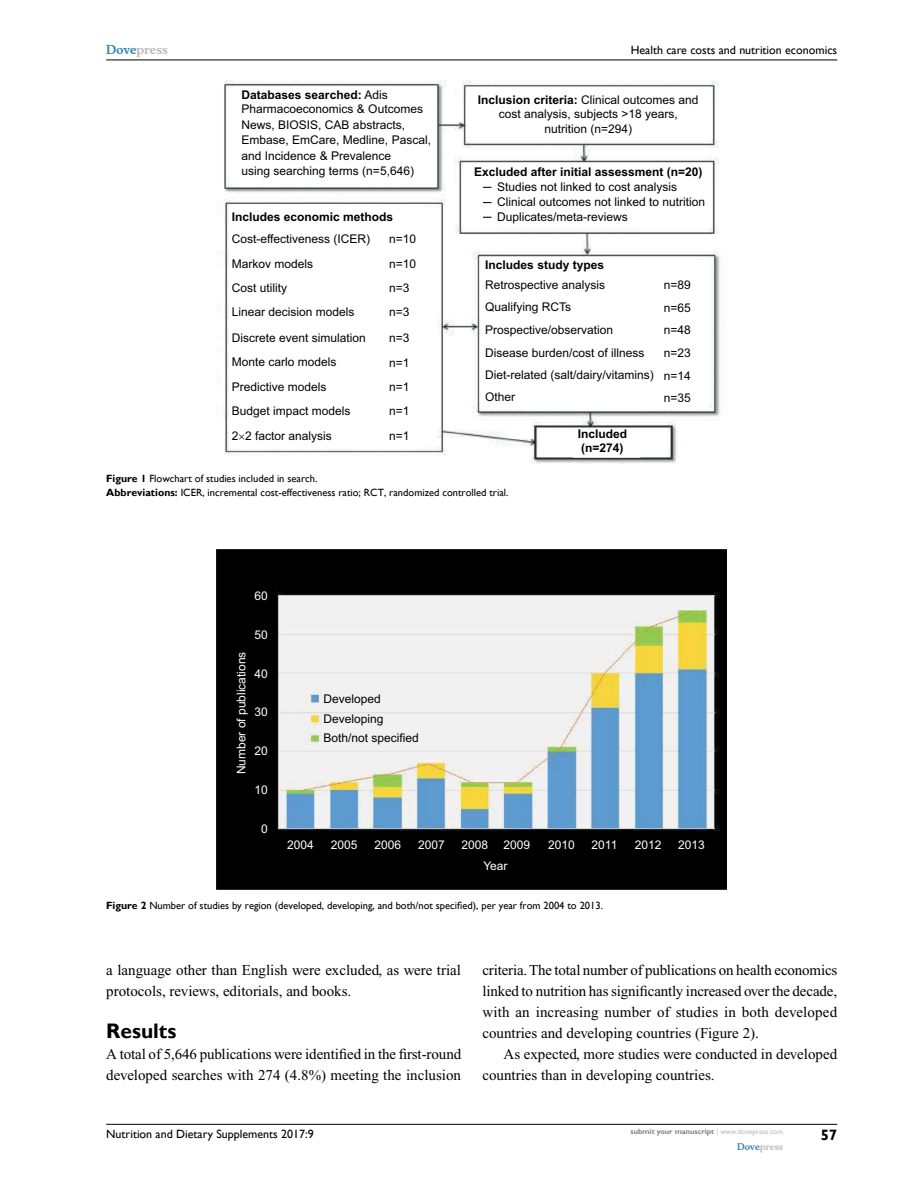
<style>
.page{position:relative;width:918px;height:1188px;background:#fff}
.page>*{position:absolute;margin:0;border:0;box-sizing:border-box;transform-origin:0 0}
.t1{font:700 21px "Gill Sans";color:#000}
.t2{font:15px/21px "Times New Roman";color:#000}
.t3{font:700 15px "Gill Sans";color:#000}
.t4{font:12px/24.6px "Arial";color:#000}
.t5{font:700 12px/14.4px "Arial";color:#000}
.t6{font:12px/21px "Arial";color:#fff}
.t7{font:12px "Gill Sans";color:#000}
.t8{font:12px/20.2px "Arial";color:#000}
.t9{font:700 12px "Musee";color:#b8babc}
.t10{font:10.5px/13.5px "Gill Sans";color:#000}
.t11{font:700 9px "Musee";color:#b8babc}
.t12{font:700 7.5px "Gill Sans";color:#808285}
.s1{color:#3785ad}
.s2{font-weight:700}
.s3{font-weight:400;color:#b8babc}
</style>
<div class="page">
<hr style="left:106px;top:1124px;width:731px;height:1px;background:#000">
<hr style="left:106px;top:60px;width:731px;height:1px;background:#000">
<img style="left:224px;top:81px;width:497px;height:382px">
<img style="left:217px;top:550px;width:510px;height:340px">
<svg style="left:239px;top:434px;width:5px;height:5px"></svg>
<p class="t9" style="left:106px;top:43px;width:63px"><span class="s1">Dove</span>press</p>
<p class="t7" style="left:631px;top:43px;width:208px">Health care costs and nutrition economics</p>
<p class="t4" style="left:242px;top:87px;width:191px;line-height:15.3px"><span class="s2">Databases searched:</span> Adis<br>Pharmacoeconomics &amp; Outcomes<br>News, BIOSIS, CAB abstracts,<br>Embase, EmCare, Medline, Pascal, and Incidence &amp; Prevalence<br>using searching terms (n=5,646)</p>
<p class="t4" style="left:478px;top:92px;width:222px;line-height:14.4px;text-align:center"><span class="s2">Inclusion criteria:</span> Clinical outcomes and cost analysis, subjects &gt;18 years, nutrition (n=294)</p>
<p class="t4" style="left:497px;top:179px;width:210px;line-height:15.1px">Studies not linked to cost analysis<br>Clinical outcomes not linked to nutrition</p>
<p class="t5" style="left:474px;top:164px;width:230px">Excluded after initial assessment (n=20)</p>
<p class="t4" style="left:497px;top:204px;width:132px">Duplicates/meta-reviews</p>
<p class="t5" style="left:232px;top:210px;width:163px">Includes economic methods</p>
<p class="t4" style="left:232px;top:227px;width:140px">Cost-effectiveness (ICER)<br>Markov models<br>Cost utility<br>Linear decision models<br>Discrete event simulation<br>Monte carlo models<br>Predictive models<br>Budget impact models<br>2 2 factor analysis</p>
<p class="t4" style="left:389px;top:227px;width:29px">n=10</p>
<p class="t4" style="left:389px;top:251px;width:29px">n=10 n=3 n=3 n=3 n=1</p>
<p class="t4" style="left:389px;top:375px;width:22px;line-height:24px">n=1 n=1</p>
<p class="t4" style="left:389px;top:424px;width:22px">n=1</p>
<p class="t10" style="left:106px;top:472px;width:404px"><span class="s2">Figure 1</span> Flowchart of studies included in search.<br><span class="s2">Abbreviations:</span> ICER, incremental cost-effectiveness ratio; RCT, randomized controlled trial.</p>
<p class="t5" style="left:485px;top:258px;width:120px">Includes study types</p>
<p class="t4" style="left:485px;top:273px;width:170px;line-height:22.5px">Retrospective analysis<br>Qualifying RCTs<br>Prospective/observation<br>Disease burden/cost of illness<br>Diet-related (salt/dairy/vitamins)<br>Other</p>
<p class="t5" style="left:578px;top:427px;width:51px">Included (n=274)</p>
<p class="t4" style="left:664px;top:273px;width:29px;line-height:23.2px">n=89 n=65</p>
<p class="t4" style="left:664px;top:318px;width:29px;line-height:23.2px;text-align:justify">n=48 n=23 n=14</p>
<p class="t4" style="left:664px;top:386px;width:29px">n=35</p>
<p class="t6" style="left:254px;top:586px;width:15px">60</p>
<p class="t6" style="left:254px;top:625px;width:15px">50</p>
<p class="t6" style="left:232px;top:774px;width:124px;rotate:-90deg">Number of publications</p>
<p class="t6" style="left:254px;top:664px;width:15px">40</p>
<p class="t6" style="left:254px;top:703px;width:15px">30</p>
<p class="t6" style="left:254px;top:741px;width:15px">20</p>
<p class="t6" style="left:254px;top:780px;width:15px">10</p>
<p class="t6" style="left:261px;top:819px;width:8px">0</p>
<p class="t8" style="left:323px;top:690px;width:62px">Developed<br>Developing</p>
<p class="t8" style="left:323px;top:729px;width:97px">Both/not specified</p>
<p class="t6" style="left:483px;top:835px;width:48px;text-indent:20px">2009<br>Year</p>
<p class="t6" style="left:548px;top:835px;width:28px">2010</p>
<p class="t6" style="left:592px;top:835px;width:27px">2011</p>
<p class="t6" style="left:635px;top:835px;width:28px">2012</p>
<p class="t6" style="left:678px;top:835px;width:28px">2013</p>
<p class="t10" style="left:106px;top:899px;width:498px"><span class="s2">Figure 2</span> Number of studies by region (developed, developing, and both/not specified), per year from 2004 to 2013.</p>
<p class="t6" style="left:287px;top:835px;width:28px">2004</p>
<p class="t6" style="left:331px;top:835px;width:28px">2005</p>
<p class="t6" style="left:374px;top:835px;width:28px">2006</p>
<p class="t6" style="left:418px;top:835px;width:28px">2007</p>
<p class="t6" style="left:462px;top:835px;width:28px">2008</p>
<p class="t2" style="left:106px;top:959px;width:356px">a language other than English were excluded, as were trial protocols, reviews, editorials, and books.</p>
<h1 class="t1" style="left:106px;top:1018px;width:72px">Results</h1>
<p class="t2" style="left:106px;top:1043px;width:356px">A total of 5,646 publications were identified in the first-round developed searches with 274 (4.8%) meeting the inclusion</p>
<p class="t2" style="left:482px;top:959px;width:357px;text-align:justify">criteria. The total number of publications on health economics linked to nutrition has significantly increased over the decade, with an increasing number of studies in both developed countries and developing countries (Figure 2).</p>
<p class="t2" style="left:482px;top:1043px;width:356px;text-indent:21px">As expected, more studies were conducted in developed countries than in developing countries.</p>
<p class="t7" style="left:106px;top:1127px;width:209px">Nutrition and Dietary Supplements 2017:9</p>
<p class="t12" style="left:631px;top:1127px;width:154px">submit your manuscript <span class="s3">| www.dovepress.com</span></p>
<p class="t11" style="left:737px;top:1141px;width:48px"><span class="s1">Dove</span>press</p>
<p class="t3" style="left:821px;top:1126px;width:18px">57</p>
</div>
